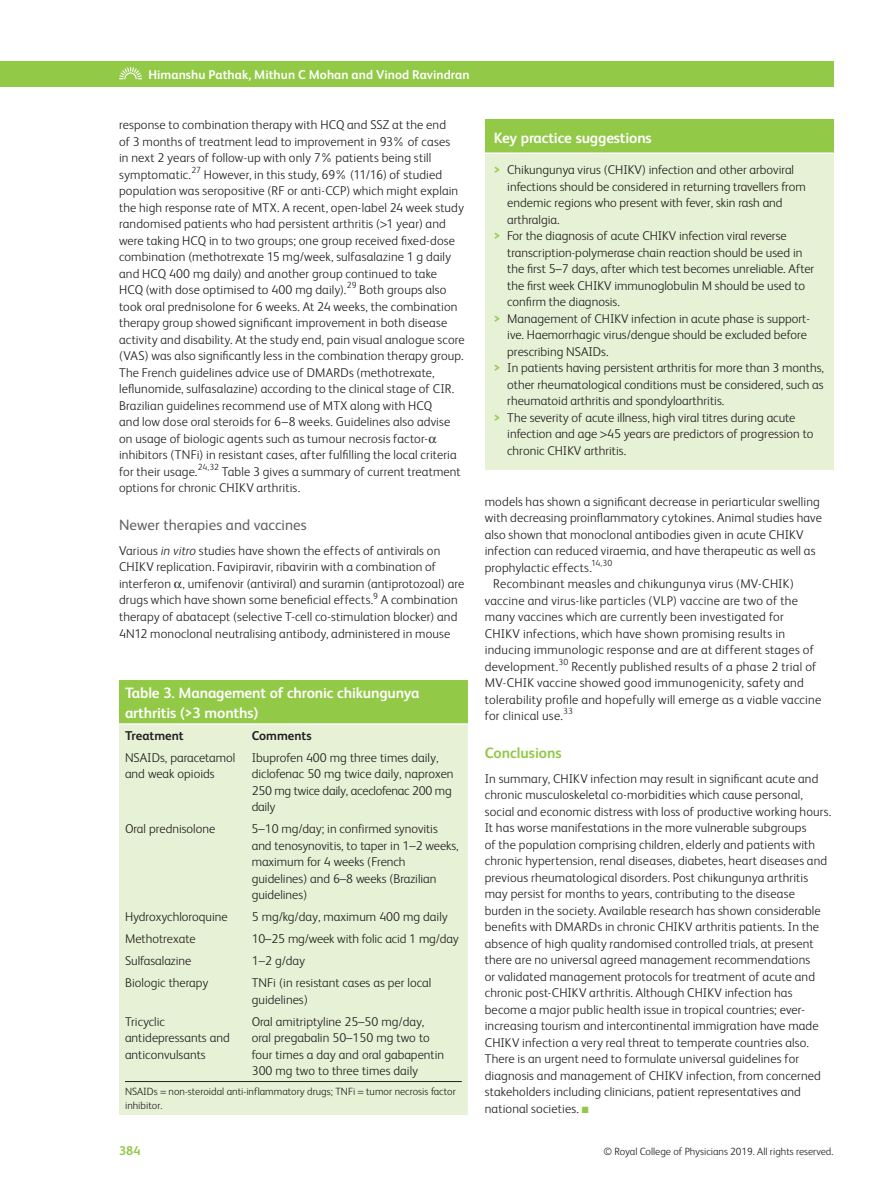
<style>
.page{position:relative;width:893px;height:1191px;background:#fff}
.page>*{position:absolute;margin:0;border:0;box-sizing:border-box;transform-origin:0 0}
.t1{font:700 15px/20.2px "FS Albert";letter-spacing:-.01em;color:#fff}
.t2{font:15px "FS Albert";letter-spacing:.005em;color:#636366}
.t3{font:700 15px "FS Albert";color:#92c947}
.t4{font:300 12.75px/16.5px "FS Albert";letter-spacing:.005em;color:#231f20}
.t5{font:700 12.75px "FS Albert";letter-spacing:.005em;color:#fff}
.t6{font:700 12.75px "FS Albert";color:#231f20}
.t7{font:700 12.75px "FS Albert";color:#92c947}
.t8{font:300 10.5px/13.5px "FS Albert";color:#231f20}
.s1{font-style:italic}
.s2{font-weight:700;color:#92c947}
.s3{color:#92c947}
</style>
<div class="page">
<div style="left:0;top:62px;width:833px;height:25px;background:#92c947"></div>
<svg style="left:119px;top:67px;width:23px;height:12px"></svg>
<div style="left:119px;top:680px;width:349px;height:44px;background:#92c947"></div>
<div style="left:119px;top:725px;width:349px;height:390px;background:#e6f1d6"></div>
<hr style="left:119px;top:723px;width:349px;height:2px;background:#fff">
<hr style="left:125px;top:1081px;width:337px;height:1px;background:#231f20">
<div style="left:485px;top:119px;width:348px;height:34px;background:#92c947"></div>
<div style="left:485px;top:153px;width:348px;height:317px;background:#e6f1d6"></div>
<hr style="left:485px;top:152px;width:348px;height:2px;background:#fff">
<svg style="left:160px;top:1091px;width:6px;height:3px"></svg>
<svg style="left:358px;top:1091px;width:6px;height:3px"></svg>
<p class="t5" style="left:148px;top:70px;width:323px">Himanshu Pathak, Mithun C Mohan and Vinod Ravindran</p>
<p class="t4" style="left:119px;top:118px;width:347px">response to combination therapy with HCQ and SSZ at the end<br>of 3 months of treatment lead to improvement in 93% of cases<br>in next 2 years of follow-up with only 7% patients being still symptomatic. <sup>27</sup> However, in this study, 69% (11/16) of studied population was seropositive (RF or anti-CCP) which might explain the high response rate of MTX. A recent, open-label 24 week study randomised patients who had persistent arthritis ( 1 year) and were taking HCQ in to two groups; one group received fixed-dose combination (methotrexate 15 mg/week, sulfasalazine 1 g daily and HCQ 400 mg daily) and another group continued to take<br>HCQ (with dose optimised to 400 mg daily). <sup>29</sup> Both groups also took oral prednisolone for 6 weeks. At 24 weeks, the combination therapy group showed significant improvement in both disease activity and disability. At the study end, pain visual analogue score (VAS) was also significantly less in the combination therapy group.<br>The French guidelines advice use of DMARDs (methotrexate, leflunomide, sulfasalazine) according to the clinical stage of CIR.<br>Brazilian guidelines recommend use of MTX along with HCQ<br>and low dose oral steroids for 6–8 weeks. Guidelines also advise on usage of biologic agents such as tumour necrosis factor&shy;inhibitors (TNFi) in resistant cases, after fulfilling the local criteria for their usage. <sup>24,32</sup> Table 3 gives a summary of current treatment options for chronic CHIKV arthritis.</p>
<p class="t2" style="left:119px;top:519px;width:189px">Newer therapies and vaccines</p>
<p class="t4" style="left:119px;top:544px;width:347px">Various <span class="s1">in vitro</span> studies have shown the effects of antivirals on CHIKV replication. Favipiravir, ribavirin with a combination of interferon , umifenovir (antiviral) and suramin (antiprotozoal) are drugs which have shown some beneficial effects. <sup>9</sup> A combination therapy of abatacept (selective T-cell co-stimulation blocker) and 4N12 monoclonal neutralising antibody, administered in mouse</p>
<p class="t1" style="left:125px;top:684px;width:296px">Table 3. Management of chronic chikungunya arthritis (&gt;3 months)</p>
<p class="t6" style="left:125px;top:730px;width:60px">Treatment</p>
<p class="t6" style="left:252px;top:730px;width:61px">Comments</p>
<p class="t4" style="left:125px;top:750px;width:112px">NSAIDs, paracetamol and weak opioids</p>
<p class="t4" style="left:252px;top:750px;width:203px">Ibuprofen 400 mg three times daily, diclofenac 50 mg twice daily, naproxen<br>250 mg twice daily, aceclofenac 200 mg daily</p>
<p class="t4" style="left:125px;top:822px;width:92px">Oral prednisolone</p>
<p class="t4" style="left:252px;top:822px;width:208px">5–10 mg/day; in confirmed synovitis and tenosynovitis, to taper in 1–2 weeks, maximum for 4 weeks (French guidelines) and 6–8 weeks (Brazilian guidelines)</p>
<p class="t4" style="left:125px;top:910px;width:104px">Hydroxychloroquine</p>
<p class="t4" style="left:252px;top:910px;width:198px">5 mg/kg/day, maximum 400 mg daily</p>
<p class="t4" style="left:125px;top:932px;width:72px">Methotrexate</p>
<p class="t4" style="left:252px;top:932px;width:209px">10–25 mg/week with folic acid 1 mg/day</p>
<p class="t4" style="left:125px;top:954px;width:68px">Sulfasalazine</p>
<p class="t4" style="left:252px;top:954px;width:55px">1–2 g/day</p>
<p class="t4" style="left:125px;top:976px;width:85px">Biologic therapy</p>
<p class="t4" style="left:252px;top:976px;width:181px">TNFi (in resistant cases as per local guidelines)</p>
<p class="t4" style="left:125px;top:1014px;width:106px">Tricyclic antidepressants and anticonvulsants</p>
<p class="t4" style="left:252px;top:1014px;width:194px">Oral amitriptyline 25–50 mg/day, oral pregabalin 50–150 mg two to four times a day and oral gabapentin<br>300 mg two to three times daily</p>
<p class="t8" style="left:125px;top:1086px;width:332px">NSAIDs non-steroidal anti-inflammatory drugs; TNFi tumor necrosis factor inhibitor.</p>
<p class="t1" style="left:494px;top:129px;width:160px">Key practice suggestions</p>
<p class="t4" style="left:494px;top:163px;width:302px"><span class="s2">&gt;</span> Chikungunya virus (CHIKV) infection and other arboviral</p>
<p class="t4" style="left:507px;top:179px;width:300px">infections should be considered in returning travellers from</p>
<p class="t4" style="left:507px;top:196px;width:277px">endemic regions who present with fever, skin rash and</p>
<p class="t4" style="left:507px;top:212px;width:54px">arthralgia.</p>
<p class="t4" style="left:494px;top:229px;width:294px"><span class="s2">&gt;</span> For the diagnosis of acute CHIKV infection viral reverse</p>
<p class="t4" style="left:507px;top:245px;width:297px">transcription-polymerase chain reaction should be used in</p>
<p class="t4" style="left:507px;top:262px;width:309px">the first 5–7 days, after which test becomes unreliable. After</p>
<p class="t4" style="left:507px;top:278px;width:299px">the first week CHIKV immunoglobulin M should be used to</p>
<p class="t4" style="left:507px;top:295px;width:114px">confirm the diagnosis.</p>
<p class="t4" style="left:494px;top:311px;width:318px"><span class="s2">&gt;</span> Management of CHIKV infection in acute phase is support-</p>
<p class="t4" style="left:507px;top:328px;width:301px">ive. Haemorrhagic virus/dengue should be excluded before</p>
<p class="t4" style="left:507px;top:344px;width:103px">prescribing NSAIDs.</p>
<p class="t4" style="left:494px;top:361px;width:332px"><span class="s2">&gt;</span> In patients having persistent arthritis for more than 3 months,</p>
<p class="t4" style="left:507px;top:377px;width:318px">other rheumatological conditions must be considered, such as</p>
<p class="t4" style="left:507px;top:394px;width:219px">rheumatoid arthritis and spondyloarthritis.</p>
<p class="t4" style="left:494px;top:410px;width:303px"><span class="s2">&gt;</span> The severity of acute illness, high viral titres during acute</p>
<p class="t4" style="left:507px;top:427px;width:308px">infection and age 45 years are predictors of progression to</p>
<p class="t4" style="left:507px;top:443px;width:120px">chronic CHIKV arthritis.</p>
<p class="t4" style="left:485px;top:494px;width:337px">models has shown a significant decrease in periarticular swelling</p>
<p class="t4" style="left:485px;top:511px;width:339px">with decreasing proinflammatory cytokines. Animal studies have</p>
<p class="t4" style="left:485px;top:527px;width:320px">also shown that monoclonal antibodies given in acute CHIKV</p>
<p class="t4" style="left:485px;top:544px;width:332px">infection can reduced viraemia, and have therapeutic as well as</p>
<p class="t4" style="left:485px;top:560px;width:129px">prophylactic effects.<sup>14,30</sup></p>
<p class="t4" style="left:493px;top:577px;width:302px">Recombinant measles and chikungunya virus (MV-CHIK)</p>
<p class="t4" style="left:485px;top:593px;width:315px">vaccine and virus-like particles (VLP) vaccine are two of the</p>
<p class="t4" style="left:485px;top:610px;width:301px">many vaccines which are currently been investigated for</p>
<p class="t4" style="left:485px;top:626px;width:302px">CHIKV infections, which have shown promising results in</p>
<p class="t4" style="left:485px;top:643px;width:331px">inducing immunologic response and are at different stages of</p>
<p class="t4" style="left:485px;top:659px;width:333px">development. <sup>30</sup> Recently published results of a phase 2 trial of</p>
<p class="t4" style="left:485px;top:676px;width:321px">MV-CHIK vaccine showed good immunogenicity, safety and</p>
<p class="t4" style="left:485px;top:692px;width:338px">tolerability profile and hopefully will emerge as a viable vaccine</p>
<p class="t4" style="left:485px;top:709px;width:90px">for clinical use. <sup>33</sup></p>
<p class="t3" style="left:485px;top:746px;width:79px">Conclusions</p>
<p class="t4" style="left:485px;top:771px;width:348px">In summary, CHIKV infection may result in significant acute and chronic musculoskeletal co-morbidities which cause personal, social and economic distress with loss of productive working hours.<br>It has worse manifestations in the more vulnerable subgroups<br>of the population comprising children, elderly and patients with chronic hypertension, renal diseases, diabetes, heart diseases and previous rheumatological disorders. Post chikungunya arthritis may persist for months to years, contributing to the disease burden in the society. Available research has shown considerable benefits with DMARDs in chronic CHIKV arthritis patients. In the absence of high quality randomised controlled trials, at present there are no universal agreed management recommendations<br>or validated management protocols for treatment of acute and chronic post-CHIKV arthritis. Although CHIKV infection has become a major public health issue in tropical countries; ever&shy;increasing tourism and intercontinental immigration have made CHIKV infection a very real threat to temperate countries also.<br>There is an urgent need to formulate universal guidelines for diagnosis and management of CHIKV infection, from concerned stakeholders including clinicians, patient representatives and national societies. <span class="s3">■</span></p>
<p class="t7" style="left:119px;top:1145px;width:23px">384</p>
<p class="t8" style="left:604px;top:1145px;width:231px">© Royal College of Physicians 2019. All rights reserved.</p>
</div>
